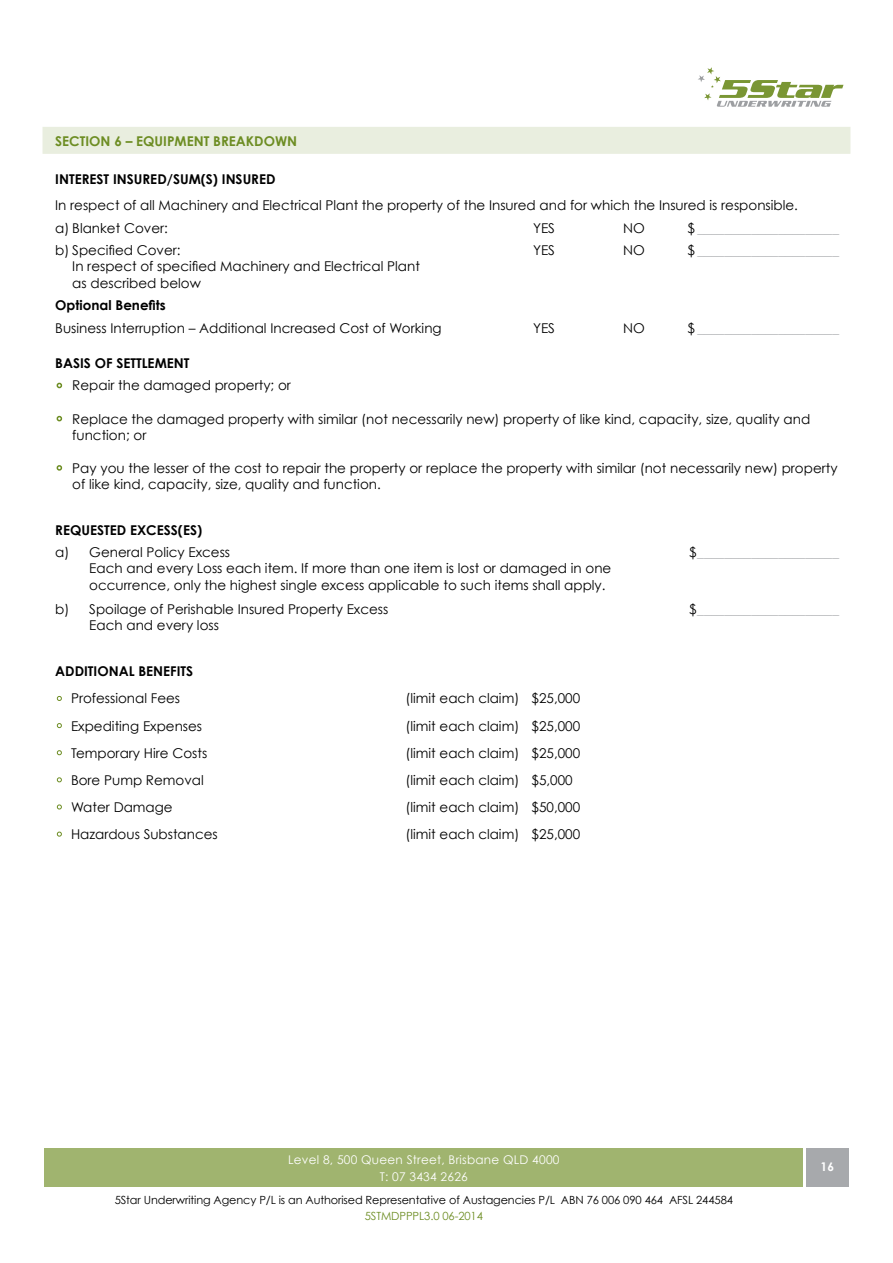
<style>
.page{position:relative;width:893px;height:1263px;background:#fff}
.page>*{position:absolute;margin:0;border:0;box-sizing:border-box;transform-origin:0 0}
.t1{font:13.5px/16px "Century Gothic";color:#000}
.t2{font:13.5px "Century Gothic";color:#a7a9ac}
.t3{font:700 13.5px "Century Gothic";color:#000}
.t4{font:700 13.5px "Century Gothic";color:#6d8d23}
.t5{font:12px/16.5px "Century Gothic";letter-spacing:.02em;color:#fff;text-align:center}
.t6{font:700 12px "Century Gothic";color:#fff}
.t7{font:11.25px "Century Gothic";letter-spacing:-.01em;color:#000}
.t8{font:11.25px "Century Gothic";letter-spacing:-.01em;color:#6d8d23}
.s1{color:#000}
</style>
<div class="page">
<div style="left:45px;top:1149px;width:758px;height:38px;background:#a0b46f"></div>
<div style="left:806px;top:1149px;width:43px;height:38px;background:#a7a9ac"></div>
<svg style="left:698px;top:67px;width:145px;height:40px"></svg>
<div style="left:43px;top:127px;width:807px;height:27px;background:#e9eedf"></div>
<svg style="left:56px;top:382px;width:7px;height:7px"></svg>
<svg style="left:56px;top:415px;width:7px;height:7px"></svg>
<svg style="left:56px;top:465px;width:7px;height:6px"></svg>
<svg style="left:57px;top:696px;width:5px;height:5px"></svg>
<svg style="left:57px;top:723px;width:5px;height:5px"></svg>
<svg style="left:57px;top:750px;width:5px;height:6px"></svg>
<svg style="left:57px;top:777px;width:5px;height:6px"></svg>
<svg style="left:57px;top:804px;width:5px;height:6px"></svg>
<svg style="left:57px;top:831px;width:5px;height:6px"></svg>
<p class="t4" style="left:55px;top:133px;width:243px">SECTION 6 – EQUIPMENT BREAKDOWN</p>
<p class="t3" style="left:55px;top:170px;width:222px">INTEREST INSURED/SUM(S) INSURED</p>
<p class="t1" style="left:55px;top:194px;width:744px;line-height:22.5px">In respect of all Machinery and Electrical Plant the property of the Insured and for which the Insured is responsible. a) Blanket Cover:</p>
<p class="t1" style="left:533px;top:220px;width:23px">YES</p>
<p class="t1" style="left:623px;top:220px;width:23px">NO</p>
<p class="t2" style="left:688px;top:220px;width:153px"><span class="s1">$</span> _____________________</p>
<p class="t1" style="left:55px;top:242px;width:127px">b) Specified Cover:</p>
<p class="t1" style="left:533px;top:242px;width:23px">YES</p>
<p class="t1" style="left:623px;top:242px;width:23px">NO</p>
<p class="t2" style="left:688px;top:242px;width:153px"><span class="s1">$</span> _____________________</p>
<p class="t1" style="left:72px;top:258px;width:349px">In respect of specified Machinery and Electrical Plant as described below</p>
<p class="t3" style="left:55px;top:297px;width:112px">Optional Benefits</p>
<p class="t1" style="left:55px;top:319px;width:388px">Business Interruption – Additional Increased Cost of Working</p>
<p class="t1" style="left:533px;top:319px;width:23px">YES</p>
<p class="t1" style="left:623px;top:319px;width:23px">NO</p>
<p class="t2" style="left:688px;top:319px;width:153px"><span class="s1">$</span> _____________________</p>
<p class="t3" style="left:55px;top:354px;width:136px">BASIS OF SETTLEMENT</p>
<p class="t1" style="left:72px;top:377px;width:220px">Repair the damaged property; or</p>
<p class="t1" style="left:72px;top:410px;width:739px">Replace the damaged property with similar (not necessarily new) property of like kind, capacity, size, quality and function; or</p>
<p class="t1" style="left:72px;top:460px;width:767px">Pay you the lesser of the cost to repair the property or replace the property with similar (not necessarily new) property of like kind, capacity, size, quality and function.</p>
<p class="t3" style="left:55px;top:521px;width:148px">REQUESTED EXCESS(ES)</p>
<p class="t1" style="left:55px;top:544px;width:176px">a) General Policy Excess</p>
<p class="t2" style="left:689px;top:544px;width:151px"><span class="s1">$</span>_____________________</p>
<p class="t1" style="left:89px;top:560px;width:524px">Each and every Loss each item. If more than one item is lost or damaged in one occurrence, only the highest single excess applicable to such items shall apply.</p>
<p class="t1" style="left:55px;top:601px;width:335px">b) Spoilage of Perishable Insured Property Excess</p>
<p class="t2" style="left:689px;top:601px;width:151px"><span class="s1">$</span>_____________________</p>
<p class="t1" style="left:89px;top:617px;width:131px">Each and every loss</p>
<p class="t3" style="left:55px;top:663px;width:139px">ADDITIONAL BENEFITS</p>
<p class="t1" style="left:71px;top:690px;width:111px">Professional Fees</p>
<p class="t1" style="left:406px;top:690px;width:176px">(limit each claim) $25,000</p>
<p class="t1" style="left:71px;top:717px;width:133px">Expediting Expenses</p>
<p class="t1" style="left:406px;top:717px;width:176px">(limit each claim) $25,000</p>
<p class="t1" style="left:71px;top:744px;width:138px">Temporary Hire Costs</p>
<p class="t1" style="left:406px;top:744px;width:176px">(limit each claim) $25,000</p>
<p class="t1" style="left:71px;top:772px;width:134px">Bore Pump Removal</p>
<p class="t1" style="left:406px;top:772px;width:169px">(limit each claim) $5,000</p>
<p class="t1" style="left:71px;top:799px;width:103px">Water Damage</p>
<p class="t1" style="left:406px;top:799px;width:176px">(limit each claim) $50,000</p>
<p class="t1" style="left:71px;top:826px;width:148px">Hazardous Substances</p>
<p class="t1" style="left:406px;top:826px;width:176px">(limit each claim) $25,000</p>
<p class="t5" style="left:288px;top:1151px;width:273px">Level 8, 500 Queen Street, Brisbane QLD 4000<br>T: 07 3434 2626</p>
<p class="t7" style="left:115px;top:1193px;width:620px">5Star Underwriting Agency P/L is an Authorised Representative of Austagencies P/L ABN 76 006 090 464 AFSL 244584</p>
<p class="t8" style="left:365px;top:1209px;width:120px">5STMDPPPL3.0 06-2014</p>
<p class="t6" style="left:821px;top:1159px;width:15px">16</p>
</div>
